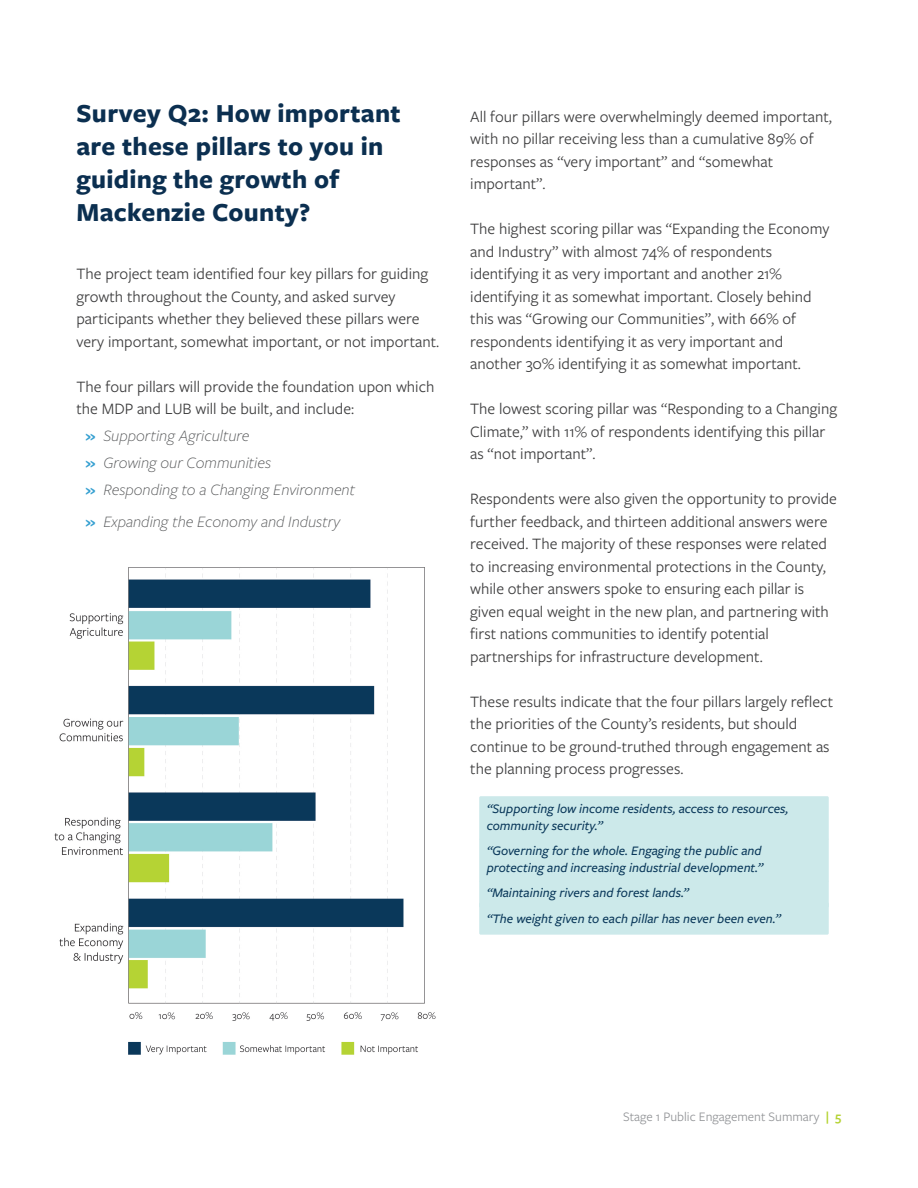
<style>
.page{position:relative;width:918px;height:1188px;background:#fff}
.page>*{position:absolute;margin:0;border:0;box-sizing:border-box;transform-origin:0 0}
._2_Header{font:700 27px/33px "Freight Sans Pro";letter-spacing:.01em;color:#0b2f50}
.Body{font:16.5px/22.5px "Freight Sans Pro";color:#3e3e3f}
.t1{font:italic 300 16.5px "Freight Sans Pro";color:#545557}
.Highlighted_Text{font:italic 500 13.5px/16.5px "Freight Sans Pro";color:#0a385a}
.t2{font:13.5px "Freight Sans Pro";color:#939598}
.s1{font-weight:600;font-style:normal;color:#36a0d1}
.s2{font-weight:600;color:#b5d334}
</style>
<div class="page">
<div style="left:479px;top:796px;width:350px;height:44px;background:#cce9ea;border-radius:2px"></div>
<div style="left:479px;top:838px;width:350px;height:44px;background:#cce9ea;border-radius:2px"></div>
<div style="left:479px;top:880px;width:350px;height:28px;background:#cce9ea;border-radius:2px"></div>
<div style="left:479px;top:902px;width:350px;height:33px;background:#cce9ea;border-radius:2px"></div>
<img style="left:54px;top:567px;width:382px;height:488px">
<p class="_2_Header" style="left:76px;top:95px;width:326px">Survey Q2: How important are these pillars to you in guiding the growth of<br>Mackenzie County?</p>
<p class="Body" style="left:76px;top:262px;width:364px">The project team identified four key pillars for guiding growth throughout the County, and asked survey participants whether they believed these pillars were very important, somewhat important, or not important.</p>
<p class="Body" style="left:76px;top:374px;width:360px">The four pillars will provide the foundation upon which the MDP and LUB will be built, and include:</p>
<p class="t1" style="left:86px;top:425px;width:165px"><span class="s1">»</span> Supporting Agriculture</p>
<p class="t1" style="left:86px;top:452px;width:187px"><span class="s1">»</span> Growing our Communities</p>
<p class="t1" style="left:86px;top:479px;width:271px"><span class="s1">»</span> Responding to a Changing Environment</p>
<p class="t1" style="left:86px;top:510px;width:256px"><span class="s1">»</span> Expanding the Economy and Industry</p>
<p class="Body" style="left:470px;top:104px;width:363px">All four pillars were overwhelmingly deemed important, with no pillar receiving less than a cumulative 89% of responses as “very important” and “somewhat important”.</p>
<p class="Body" style="left:470px;top:217px;width:361px">The highest scoring pillar was “Expanding the Economy and Industry” with almost 74% of respondents identifying it as very important and another 21% identifying it as somewhat important. Closely behind this was “Growing our Communities”, with 66% of respondents identifying it as very important and another 30% identifying it as somewhat important.</p>
<p class="Body" style="left:470px;top:397px;width:368px">The lowest scoring pillar was “Responding to a Changing<br>Climate,” with 11% of respondents identifying this pillar as “not important”.</p>
<p class="Body" style="left:470px;top:487px;width:368px">Respondents were also given the opportunity to provide further feedback, and thirteen additional answers were received. The majority of these responses were related to increasing environmental protections in the County, while other answers spoke to ensuring each pillar is given equal weight in the new plan, and partnering with first nations communities to identify potential partnerships for infrastructure development.</p>
<p class="Body" style="left:470px;top:689px;width:364px">These results indicate that the four pillars largely reflect the priorities of the County’s residents, but should continue to be ground-truthed through engagement as the planning process progresses.</p>
<p class="Highlighted_Text" style="left:487px;top:800px;width:303px">“Supporting low income residents, access to resources, community security.”</p>
<p class="Highlighted_Text" style="left:487px;top:842px;width:278px">“Governing for the whole. Engaging the public and protecting and increasing industrial development.”</p>
<p class="Highlighted_Text" style="left:487px;top:884px;width:204px">“Maintaining rivers and forest lands.”</p>
<p class="Highlighted_Text" style="left:487px;top:909px;width:296px">“The weight given to each pillar has never been even.”</p>
<p class="t2" style="left:623px;top:1107px;width:220px">Stage 1 Public Engagement Summary <span class="s2">| 5</span></p>
</div>
